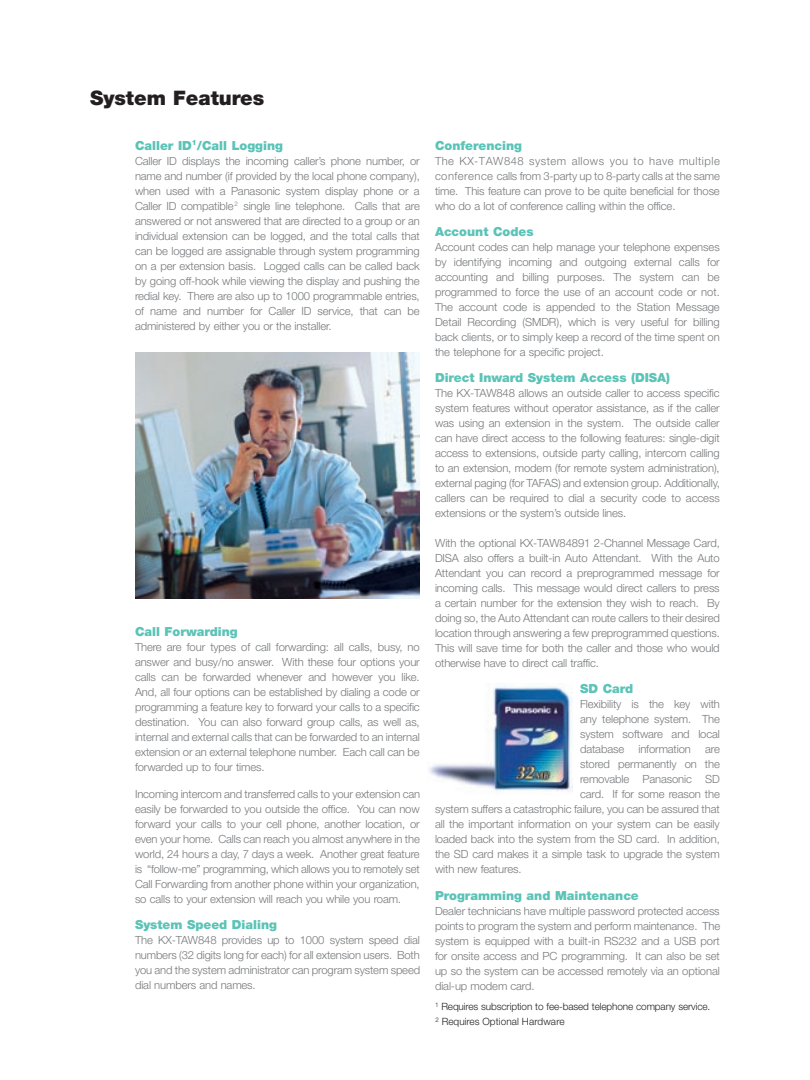
<style>
.page{position:relative;width:810px;height:1080px;background:#fff}
.page>*{position:absolute;margin:0;border:0;box-sizing:border-box;transform-origin:0 0}
.t1{font:900 20px "Helvetica Neue";color:#231f20}
.t2{font:900 12.5px "Helvetica Neue";color:#5bc3b7}
.t3{font:300 11.25px/15px "Helvetica Neue";letter-spacing:-.01em;color:#76787b;text-align:justify}
.t4{font:300 10px "Helvetica Neue";letter-spacing:-.01em;color:#231f20}
</style>
<div class="page">
<img style="left:135px;top:353px;width:284px;height:246px">
<img style="left:429px;top:684px;width:144px;height:108px">
<h1 class="t1" style="left:90px;top:86px;width:176px">System Features</h1>
<p class="t2" style="left:135px;top:138px;width:150px">Caller ID<sup>1</sup>/Call Logging</p>
<p class="t3" style="left:135px;top:153px;width:286px">Caller ID displays the incoming caller’s phone number, or name and number (if provided by the local phone company), when used with a Panasonic system display phone or a Caller ID compatible <sup>2</sup> single line telephone. Calls that are answered or not answered that are directed to a group or an individual extension can be logged, and the total calls that can be logged are assignable through system programming on a per extension basis. Logged calls can be called back by going off-hook while viewing the display and pushing the redial key. There are also up to 1000 programmable entries, of name and number for Caller ID service, that can be administered by either you or the installer.</p>
<p class="t2" style="left:135px;top:625px;width:104px">Call Forwarding</p>
<p class="t3" style="left:135px;top:640px;width:286px">There are four types of call forwarding: all calls, busy, no answer and busy/no answer. With these four options your calls can be forwarded whenever and however you like.<br>And, all four options can be established by dialing a code or programming a feature key to forward your calls to a specific destination. You can also forward group calls, as well as, internal and external calls that can be forwarded to an internal extension or an external telephone number. Each call can be forwarded up to four times.</p>
<p class="t3" style="left:135px;top:786px;width:287px">Incoming intercom and transferred calls to your extension can easily be forwarded to you outside the office. You can now forward your calls to your cell phone, another location, or even your home. Calls can reach you almost anywhere in the world, 24 hours a day, 7 days a week. Another great feature is “follow-me” programming, which allows you to remotely set Call Forwarding from another phone within your organization, so calls to your extension will reach you while you roam.</p>
<p class="t2" style="left:135px;top:917px;width:144px">System Speed Dialing</p>
<p class="t3" style="left:135px;top:932px;width:287px">The KX-TAW848 provides up to 1000 system speed dial numbers (32 digits long for each) for all extension users. Both you and the system administrator can program system speed dial numbers and names.</p>
<p class="t2" style="left:435px;top:138px;width:89px">Conferencing</p>
<p class="t3" style="left:435px;top:153px;width:286px">The KX-TAW848 system allows you to have multiple conference calls from 3-party up to 8-party calls at the same time. This feature can prove to be quite beneficial for those who do a lot of conference calling within the office.</p>
<p class="t2" style="left:435px;top:224px;width:100px">Account Codes</p>
<p class="t3" style="left:435px;top:239px;width:286px">Account codes can help manage your telephone expenses by identifying incoming and outgoing external calls for accounting and billing purposes. The system can be programmed to force the use of an account code or not.<br>The account code is appended to the Station Message Detail Recording (SMDR), which is very useful for billing back clients, or to simply keep a record of the time spent on the telephone for a specific project.</p>
<p class="t2" style="left:435px;top:370px;width:237px">Direct Inward System Access (DISA)</p>
<p class="t3" style="left:435px;top:385px;width:286px">The KX-TAW848 allows an outside caller to access specific system features without operator assistance, as if the caller was using an extension in the system. The outside caller can have direct access to the following features: single-digit access to extensions, outside party calling, intercom calling to an extension, modem (for remote system administration), external paging (for TAFAS) and extension group. Additionally, callers can be required to dial a security code to access extensions or the system’s outside lines.</p>
<p class="t3" style="left:435px;top:535px;width:286px">With the optional KX-TAW84891 2-Channel Message Card, DISA also offers a built-in Auto Attendant. With the Auto Attendant you can record a preprogrammed message for incoming calls. This message would direct callers to press a certain number for the extension they wish to reach. By doing so, the Auto Attendant can route callers to their desired location through answering a few preprogrammed questions.<br>This will save time for both the caller and those who would otherwise have to direct call traffic.</p>
<p class="t2" style="left:580px;top:681px;width:55px">SD Card</p>
<p class="t3" style="left:580px;top:697px;width:141px">Flexibility is the key with any telephone system. The system software and local database</p>
<p class="t3" style="left:638px;top:742px;width:54px">information</p>
<p class="t3" style="left:705px;top:742px;width:16px">are</p>
<p class="t3" style="left:580px;top:757px;width:141px">stored permanently on the</p>
<p class="t3" style="left:580px;top:772px;width:141px">removable Panasonic SD</p>
<p class="t3" style="left:580px;top:787px;width:141px">card. If for some reason the</p>
<p class="t3" style="left:435px;top:802px;width:286px">system suffers a catastrophic failure, you can be assured that</p>
<p class="t3" style="left:435px;top:817px;width:286px">all the important information on your system can be easily</p>
<p class="t3" style="left:435px;top:832px;width:286px">loaded back into the system from the SD card. In addition,</p>
<p class="t3" style="left:435px;top:847px;width:286px">the SD card makes it a simple task to upgrade the system</p>
<p class="t3" style="left:435px;top:862px;width:88px">with new features.</p>
<p class="t2" style="left:435px;top:888px;width:205px">Programming and Maintenance</p>
<p class="t3" style="left:435px;top:903px;width:287px">Dealer technicians have multiple password protected access points to program the system and perform maintenance. The system is equipped with a built-in RS232 and a USB port for onsite access and PC programming. It can also be set up so the system can be accessed remotely via an optional dial-up modem card.</p>
<p class="t4" style="left:435px;top:1001px;width:277px"><sup>1</sup> Requires subscription to fee-based telephone company service.</p>
<p class="t4" style="left:436px;top:1015px;width:131px"><sup>2</sup> Requires Optional Hardware</p>
</div>
